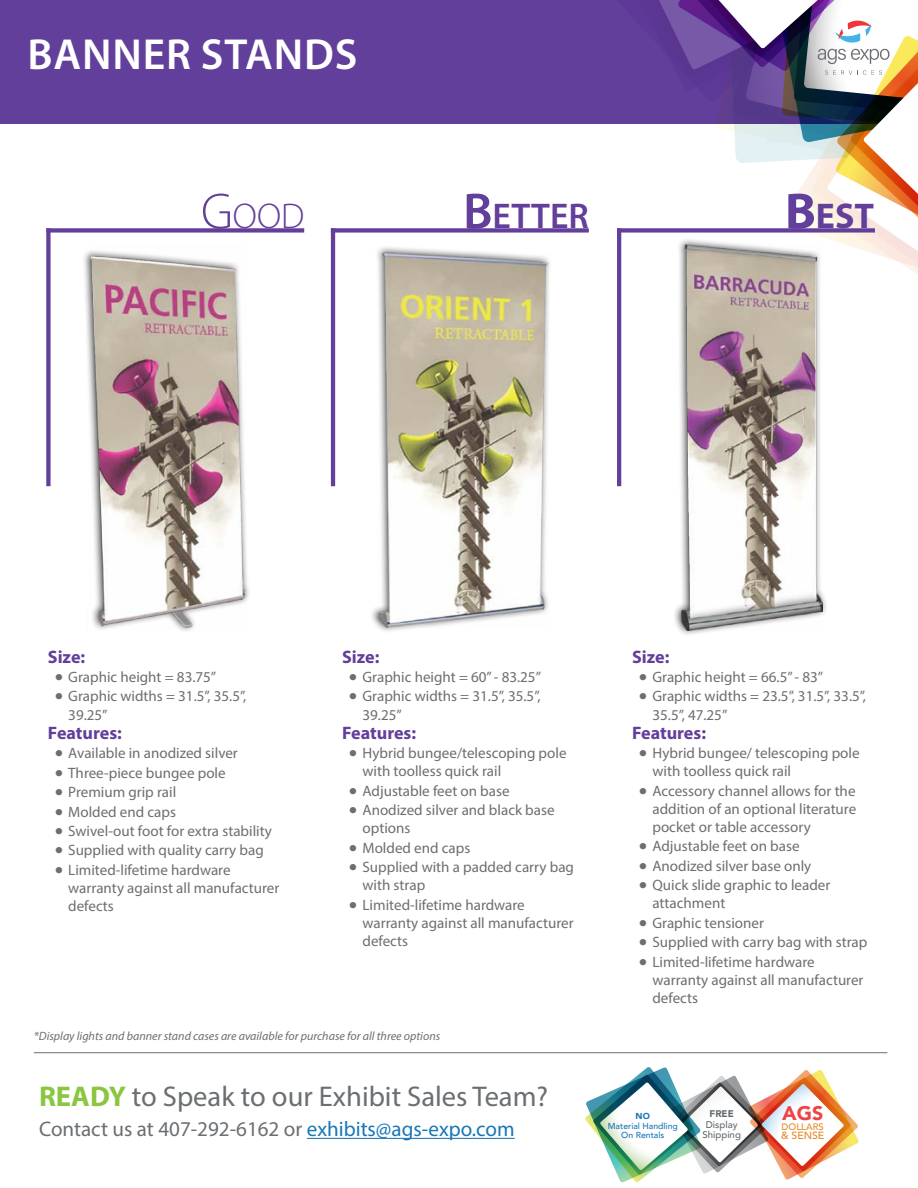
<style>
.page{position:relative;width:918px;height:1188px;background:#fff}
.page>*{position:absolute;margin:0;border:0;box-sizing:border-box;transform-origin:0 0}
.t1{font:600 43.65px "Myriad Pro";letter-spacing:.02em;color:#fff}
.t2{font:600 35.85px "Myriad Pro";letter-spacing:.005em;color:#623f9b}
.t3{font:300 35.85px "Myriad Pro";color:#623f9b}
.t4{font:700 35.85px "Myriad Pro";color:#623f9b}
.t5{font:28.65px "Myriad Pro";color:#6b6f72}
.t6{font:21px "Myriad Pro";color:#6b6f72}
.t7{font:900 19.65px "Avenir";color:#ef4347}
.t8{font:700 18px "Myriad Pro";color:#623f9b}
.t9{font:15px/18px "Myriad Pro";color:#6d6e71}
.t10{font:italic 12px "Myriad Pro";color:#6d6e71}
.t11{font:500 10.5px "Avenir";color:#e88828}
.t12{font:500 9.6px/10.4px "Avenir";color:#636a6d;text-align:center}
.t13{font:900 9.6px "Avenir";color:#636a6d}
.t14{font:500 9.45px "Avenir";color:#e88828}
.t15{font:500 8.7px/9.3px "Avenir";color:#1977b5;text-align:center}
.t16{font:900 8.7px "Avenir";color:#1977b5}
.s1{font-size:51.15px}
.s2{font-size:30.15px}
.s3{font-weight:700;color:#8ac63f}
.s4{color:#1977b5}
</style>
<div class="page">
<img style="left:585px;top:1067px;width:274px;height:115px">
<hr style="left:34px;top:1052px;width:853px;height:1px;background:#6b6f72">
<div style="left:0;top:0;width:918px;height:123px;background:#623f9b"></div>
<hr style="left:307px;top:1138px;width:208px;height:1px;background:#1977b5">
<div style="left:46px;top:228px;width:5px;height:258px;background:#623f9b"></div>
<div style="left:46px;top:228px;width:258px;height:5px;background:#623f9b"></div>
<hr style="left:331px;top:228px;width:4px;height:258px;background:#623f9b">
<div style="left:331px;top:228px;width:258px;height:5px;background:#623f9b"></div>
<hr style="left:617px;top:228px;width:4px;height:258px;background:#623f9b">
<img style="left:87px;top:250px;width:160px;height:380px">
<div style="left:369px;top:245px;width:184px;height:389px;background:#000;opacity:.75"></div>
<img style="left:378px;top:252px;width:171px;height:375px">
<div style="left:672px;top:238px;width:157px;height:399px;background:#000;opacity:.75"></div>
<img style="left:682px;top:286px;width:141px;height:344px">
<svg style="left:615px;top:0;width:303px;height:286px"></svg>
<h1 class="t1" style="left:28px;top:26px;width:331px">BANNER STANDS</h1>
<h2 class="t3" style="left:201px;top:195px;width:105px"><span class="s1">G</span>ood</h2>
<h2 class="t2" style="left:463px;top:194px;width:127px"><span class="s1">B</span>ETTER</h2>
<h2 class="t4" style="left:785px;top:193px;width:91px"><span class="s1">B</span>est</h2>
<p class="t8" style="left:48px;top:645px;width:39px">Size:</p>
<p class="t9" style="left:55px;top:668px;width:163px"><span class="s2">•</span> Graphic height = 83.75”</p>
<p class="t9" style="left:68px;top:687px;width:179px;text-indent:-14px"><span class="s2">•</span> Graphic widths = 31.5”, 35.5”,<br>39.25”</p>
<p class="t8" style="left:48px;top:721px;width:75px">Features:</p>
<p class="t9" style="left:55px;top:744px;width:185px"><span class="s2">•</span> Available in anodized silver</p>
<p class="t9" style="left:55px;top:764px;width:173px"><span class="s2">•</span> Three-piece bungee pole</p>
<p class="t9" style="left:55px;top:783px;width:123px"><span class="s2">•</span> Premium grip rail</p>
<p class="t9" style="left:55px;top:802px;width:123px"><span class="s2">•</span> Molded end caps</p>
<p class="t9" style="left:55px;top:822px;width:219px"><span class="s2">•</span> Swivel-out foot for extra stability</p>
<p class="t9" style="left:55px;top:841px;width:211px"><span class="s2">•</span> Supplied with quality carry bag</p>
<p class="t9" style="left:68px;top:861px;width:213px;text-indent:-14px"><span class="s2">•</span> Limited-lifetime hardware warranty against all manufacturer defects</p>
<p class="t8" style="left:342px;top:645px;width:39px">Size:</p>
<p class="t9" style="left:349px;top:668px;width:194px"><span class="s2">•</span> Graphic height = 60” - 83.25”</p>
<p class="t9" style="left:363px;top:687px;width:179px;text-indent:-14px"><span class="s2">•</span> Graphic widths = 31.5”, 35.5”,<br>39.25”</p>
<p class="t8" style="left:342px;top:721px;width:75px">Features:</p>
<p class="t9" style="left:363px;top:744px;width:206px;text-indent:-14px"><span class="s2">•</span> Hybrid bungee/telescoping pole with toolless quick rail</p>
<p class="t9" style="left:349px;top:782px;width:162px"><span class="s2">•</span> Adjustable feet on base</p>
<p class="t9" style="left:363px;top:801px;width:194px;text-indent:-14px"><span class="s2">•</span> Anodized silver and black base options</p>
<p class="t9" style="left:349px;top:838px;width:123px"><span class="s2">•</span> Molded end caps</p>
<p class="t9" style="left:363px;top:858px;width:213px;text-indent:-14px"><span class="s2">•</span> Supplied with a padded carry bag with strap</p>
<p class="t9" style="left:363px;top:895px;width:213px;text-indent:-14px"><span class="s2">•</span> Limited-lifetime hardware warranty against all manufacturer defects</p>
<p class="t10" style="left:34px;top:1029px;width:408px">*Display lights and banner stand cases are available for purchase for all three options</p>
<h3 class="t5" style="left:39px;top:1078px;width:511px"><span class="s3">READY</span> to Speak to our Exhibit Sales Team?</h3>
<h3 class="t6" style="left:39px;top:1116px;width:477px">Contact us at 407-292-6162 or <span class="s4">exhibits@ags-expo.com</span></h3>
<p class="t8" style="left:632px;top:645px;width:39px">Size:</p>
<p class="t9" style="left:639px;top:668px;width:186px"><span class="s2">•</span> Graphic height = 66.5” - 83”</p>
<p class="t9" style="left:652px;top:687px;width:215px;text-indent:-14px"><span class="s2">•</span> Graphic widths = 23.5”, 31.5”, 33.5”,<br>35.5”, 47.25”</p>
<p class="t8" style="left:632px;top:721px;width:75px">Features:</p>
<p class="t9" style="left:652px;top:744px;width:209px;text-indent:-14px"><span class="s2">•</span> Hybrid bungee/ telescoping pole with toolless quick rail</p>
<p class="t9" style="left:652px;top:782px;width:205px;text-align:justify;text-indent:-14px"><span class="s2">•</span> Accessory channel allows for the addition of an optional literature pocket or table accessory</p>
<p class="t9" style="left:639px;top:837px;width:162px"><span class="s2">•</span> Adjustable feet on base</p>
<p class="t9" style="left:639px;top:857px;width:174px"><span class="s2">•</span> Anodized silver base only</p>
<p class="t9" style="left:652px;top:876px;width:179px;text-indent:-14px"><span class="s2">•</span> Quick slide graphic to leader attachment</p>
<p class="t9" style="left:639px;top:913px;width:127px"><span class="s2">•</span> Graphic tensioner</p>
<p class="t9" style="left:639px;top:933px;width:230px"><span class="s2">•</span> Supplied with carry bag with strap</p>
<p class="t9" style="left:652px;top:952px;width:213px;text-indent:-14px"><span class="s2">•</span> Limited-lifetime hardware warranty against all manufacturer defects</p>
<p class="t16" style="left:636px;top:1109px;width:16px">NO</p>
<p class="t15" style="left:608px;top:1120px;width:71px">Material Handling<br>On Rentals</p>
<p class="t13" style="left:710px;top:1106px;width:26px">FREE</p>
<p class="t12" style="left:702px;top:1119px;width:40px">Display<br>Shipping</p>
<h3 class="t7" style="left:782px;top:1097px;width:43px">AGS</h3>
<p class="t14" style="left:782px;top:1118px;width:44px">DOLLARS</p>
<p class="t11" style="left:781px;top:1126px;width:45px">&amp; SENSE</p>
</div>
